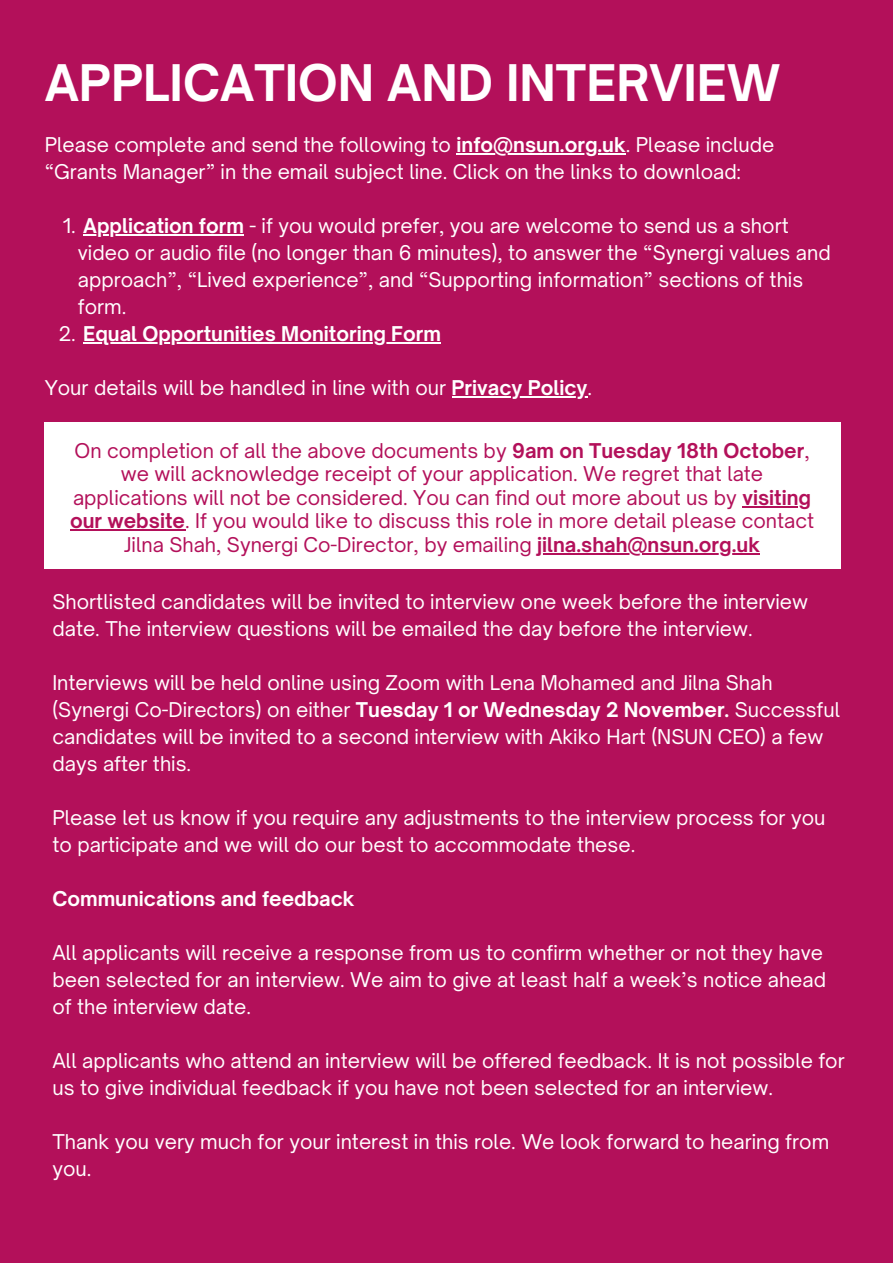
<style>
.page{position:relative;width:893px;height:1264px;background:#fff}
.page>*{position:absolute;margin:0;border:0;box-sizing:border-box;transform-origin:0 0}
.t1{font:700 48.3px "Open Sauce One";color:#fff}
.t2{font:19.5px/27px "Open Sauce One";color:#fff}
.t3{font:19.5px/23.5px "Open Sauce One";color:#b3105a;text-align:center}
.t4{font:700 19.5px "Open Sauce One";color:#fff}
.s1{font-weight:700}
.s2{font-weight:400}
</style>
<div class="page">
<div style="left:0;top:0;width:892px;height:1262px;background:#b3105a"></div>
<div style="left:45px;top:422px;width:796px;height:146px;background:#fff"></div>
<hr style="left:742px;top:506px;width:69px;height:1px;background:#b3105a">
<hr style="left:70px;top:529px;width:115px;height:1px;background:#b3105a">
<hr style="left:537px;top:553px;width:223px;height:1px;background:#b3105a">
<hr style="left:83px;top:234px;width:161px;height:1px;background:#fff">
<hr style="left:83px;top:342px;width:358px;height:1px;background:#fff">
<hr style="left:456px;top:153px;width:169px;height:1px;background:#fff">
<hr style="left:451px;top:396px;width:136px;height:1px;background:#fff">
<h1 class="t1" style="left:45px;top:53px;width:737px">APPLICATION AND INTERVIEW</h1>
<p class="t2" style="left:45px;top:131px;width:731px">Please complete and send the following to <span class="s1">info@nsun.org.uk</span>. Please include “Grants Manager” in the email subject line. Click on the links to download:</p>
<p class="t2" style="left:78px;top:212px;width:754px;text-indent:-15px">1. <span class="s1">Application form</span> - if you would prefer, you are welcome to send us a short video or audio file (no longer than 6 minutes), to answer the “Synergi values and approach”, “Lived experience”, and “Supporting information” sections of this form.</p>
<p class="t4" style="left:59px;top:321px;width:384px"><span class="s2">2.</span> Equal Opportunities Monitoring Form</p>
<p class="t2" style="left:45px;top:374px;width:549px">Your details will be handled in line with our <span class="s1">Privacy Policy</span>.</p>
<p class="t3" style="left:70px;top:438px;width:745px">On completion of all the above documents by <span class="s1">9am on Tuesday 18th October</span>, we will acknowledge receipt of your application. We regret that late applications will not be considered. You can find out more about us by <span class="s1">visiting our website</span>. If you would like to discuss this role in more detail please contact Jilna Shah, Synergi Co-Director, by emailing <span class="s1">jilna.shah@nsun.org.uk</span></p>
<p class="t2" style="left:52px;top:588px;width:757px">Shortlisted candidates will be invited to interview one week before the interview date. The interview questions will be emailed the day before the interview.</p>
<p class="t2" style="left:52px;top:669px;width:789px">Interviews will be held online using Zoom with Lena Mohamed and Jilna Shah (Synergi Co-Directors) on either <span class="s1">Tuesday 1 or Wednesday 2 November.</span> Successful candidates will be invited to a second interview with Akiko Hart (NSUN CEO) a few days after this.</p>
<p class="t2" style="left:52px;top:804px;width:774px">Please let us know if you require any adjustments to the interview process for you to participate and we will do our best to accommodate these.</p>
<p class="t4" style="left:52px;top:886px;width:303px">Communications and feedback</p>
<p class="t2" style="left:52px;top:939px;width:775px">All applicants will receive a response from us to confirm whether or not they have been selected for an interview. We aim to give at least half a week’s notice ahead of the interview date.</p>
<p class="t2" style="left:52px;top:1047px;width:793px">All applicants who attend an interview will be offered feedback. It is not possible for us to give individual feedback if you have not been selected for an interview.</p>
<p class="t2" style="left:52px;top:1128px;width:778px">Thank you very much for your interest in this role. We look forward to hearing from you.</p>
</div>
